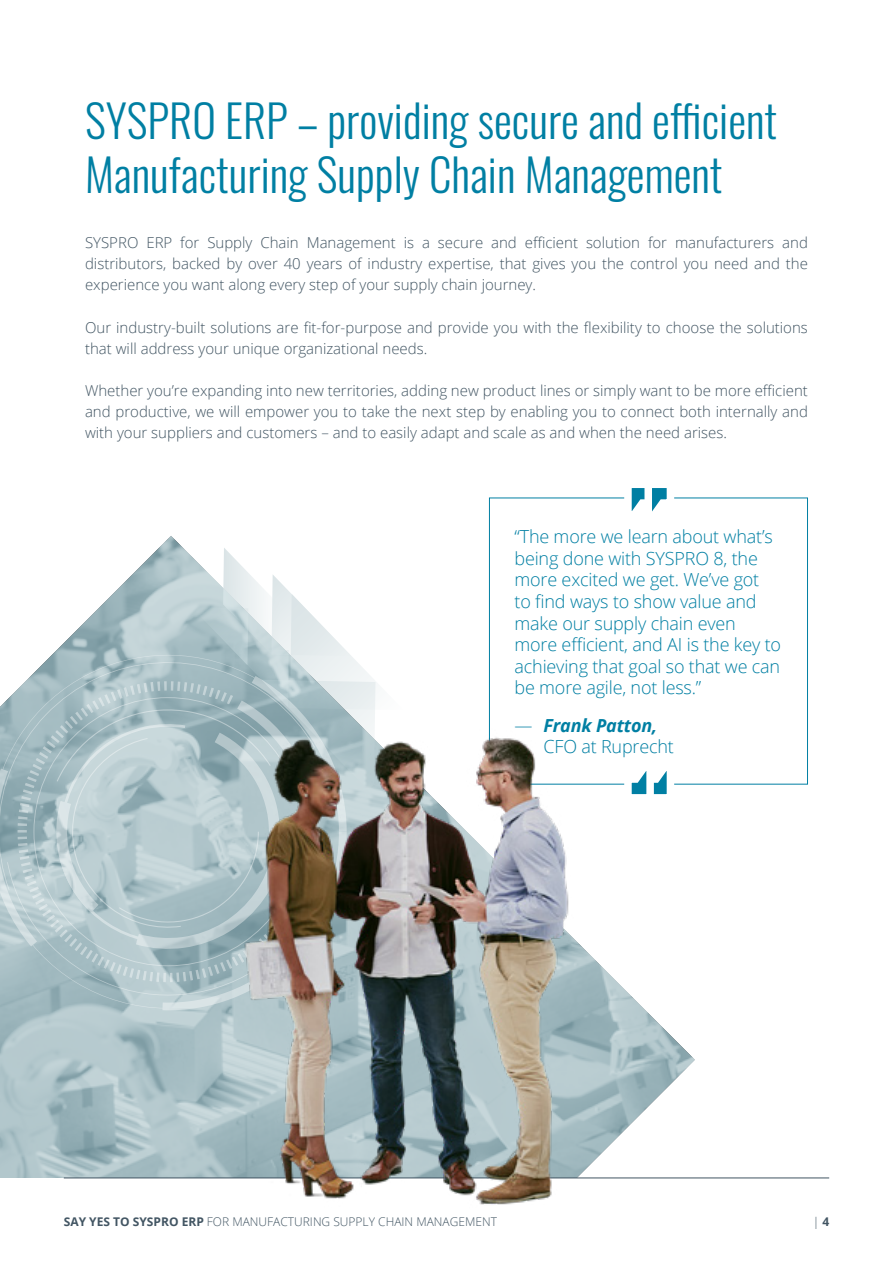
<style>
.page{position:relative;width:893px;height:1263px;background:#fff}
.page>*{position:absolute;margin:0;border:0;box-sizing:border-box;transform-origin:0 0}
.t1{font:300 45px/54px "Oswald";color:#007fa3}
.t2{font:300 18px/21.6px "Open Sans";letter-spacing:-.01em;color:#007fa3}
.t3{font:300 15px/21px "Open Sans";color:#425563;text-align:justify}
.t4{font:300 12px "Open Sans";color:#425563}
.s1{font-weight:700;font-style:italic}
.s2{font-weight:700}
</style>
<div class="page">
<img style="left:0;top:536px;width:695px;height:642px">
<svg style="left:632px;top:735px;width:49px;height:70px"></svg>
<svg style="left:617px;top:488px;width:61px;height:59px"></svg>
<hr style="left:64px;top:1177px;width:765px;height:1px;background:#425563">
<img style="left:206px;top:634px;width:426px;height:571px">
<svg style="left:0;top:547px;width:404px;height:464px"></svg>
<h1 class="t1" style="left:85px;top:89px;width:694px">SYSPRO ERP – providing secure and efficient<br>Manufacturing Supply Chain Management</h1>
<p class="t3" style="left:85px;top:232px;width:724px">SYSPRO ERP for Supply Chain Management is a secure and efficient solution for manufacturers and distributors, backed by over 40 years of industry expertise, that gives you the control you need and the experience you want along every step of your supply chain journey.</p>
<p class="t3" style="left:85px;top:316px;width:724px">Our industry-built solutions are fit-for-purpose and provide you with the flexibility to choose the solutions that will address your unique organizational needs.</p>
<p class="t3" style="left:85px;top:380px;width:724px">Whether you’re expanding into new territories, adding new product lines or simply want to be more efficient and productive, we will empower you to take the next step by enabling you to connect both internally and with your suppliers and customers – and to easily adapt and scale as and when the need arises.</p>
<p class="t2" style="left:514px;top:525px;width:268px">“The more we learn about what’s being done with SYSPRO 8, the more excited we get. We’ve got<br>to find ways to show value and make our supply chain even more efficient, and AI is the key to achieving that goal so that we can be more agile, not less.”</p>
<p class="t2" style="left:543px;top:714px;width:132px;text-indent:-29px">— <span class="s1">Frank Patton,<br></span>CFO at Ruprecht</p>
<p class="t4" style="left:64px;top:1214px;width:435px"><span class="s2">SAY YES TO SYSPRO ERP</span> FOR MANUFACTURING SUPPLY CHAIN MANAGEMENT</p>
<p class="t4" style="left:813px;top:1213px;width:18px">| <span class="s2">4</span></p>
</div>
